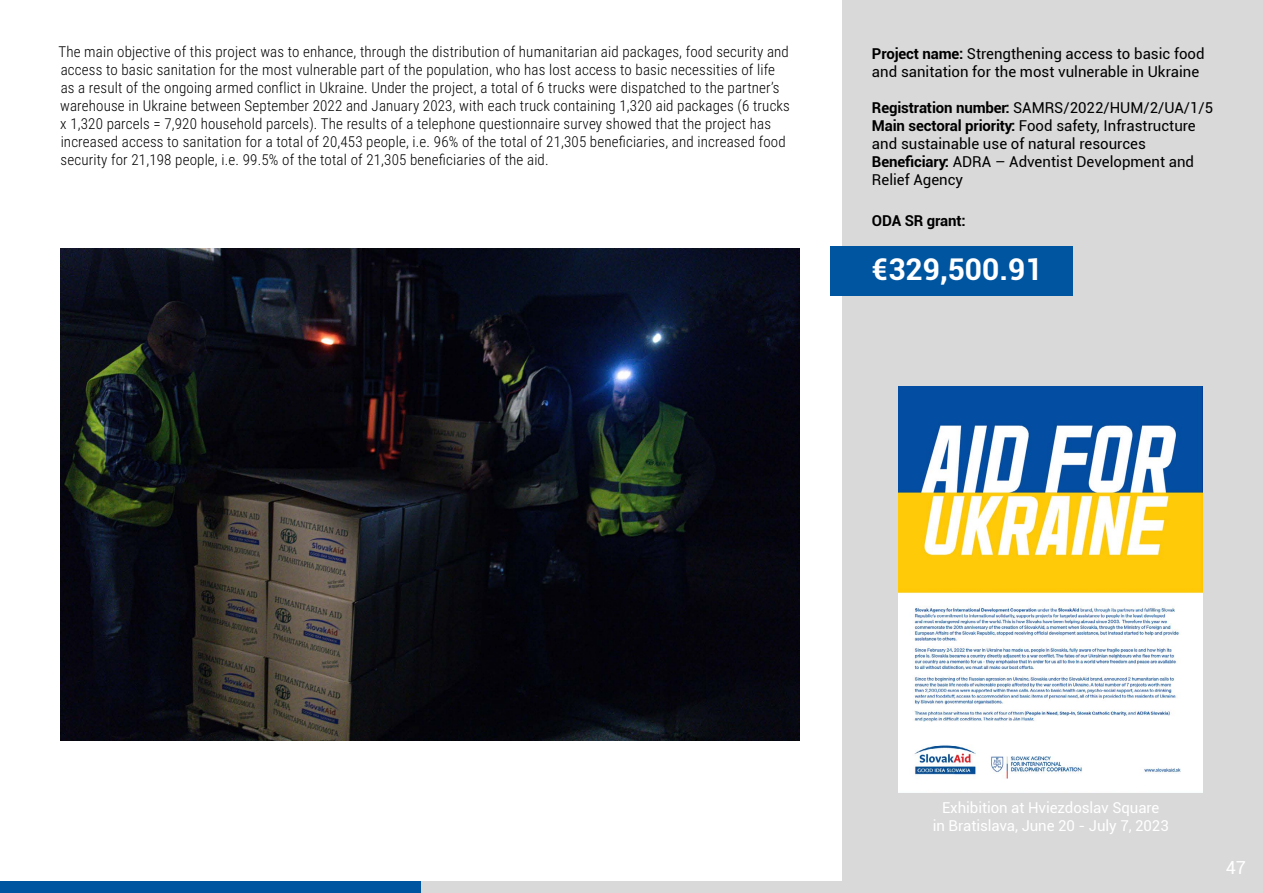
<style>
.page{position:relative;width:1263px;height:893px;background:#fff}
.page>*{position:absolute;margin:0;border:0;box-sizing:border-box;transform-origin:0 0}
.t1{font:700 30px "Roboto";color:#fff}
.t2{font:18px "Roboto";color:#fff}
.t3{font:300 15px/18px "Roboto Condensed";letter-spacing:.01em;color:#000}
.t4{font:15px/18px "Roboto";color:#000}
.t5{font:15px/18px "Roboto";letter-spacing:-.005em;color:#fff;text-align:center}
.t6{font:700 15px "Roboto";letter-spacing:-.01em;color:#000}
.s1{font-weight:700}
</style>
<div class="page">
<div style="left:843px;top:0;width:420px;height:893px;background:#d9d9d9"></div>
<div style="left:0;top:882px;width:421px;height:11px;background:#0055a1"></div>
<div style="left:421px;top:882px;width:842px;height:11px;background:#d9d9d9"></div>
<img style="left:61px;top:248px;width:738px;height:493px">
<div style="left:830px;top:246px;width:242px;height:49px;background:#0055a1"></div>
<img style="left:899px;top:387px;width:304px;height:405px">
<p class="t3" style="left:58px;top:42px;width:733px">The main objective of this project was to enhance, through the distribution of humanitarian aid packages, food security and access to basic sanitation for the most vulnerable part of the population, who has lost access to basic necessities of life as a result of the ongoing armed conflict in Ukraine. Under the project, a total of 6 trucks were dispatched to the partner’s warehouse in Ukraine between September 2022 and January 2023, with each truck containing 1,320 aid packages (6 trucks x 1,320 parcels = 7,920 household parcels). The results of a telephone questionnaire survey showed that the project has increased access to sanitation for a total of 20,453 people, i.e. 96% of the total of 21,305 beneficiaries, and increased food security for 21,198 people, i.e. 99.5% of the total of 21,305 beneficiaries of the aid.</p>
<p class="t4" style="left:872px;top:44px;width:334px"><span class="s1">Project name:</span> Strengthening access to basic food and sanitation for the most vulnerable in Ukraine</p>
<p class="t4" style="left:872px;top:98px;width:343px"><span class="s1">Registration number:</span> SAMRS/2022/HUM/2/UA/1/5<br><span class="s1">Main sectoral priority:</span> Food safety, Infrastructure and sustainable use of natural resources <span class="s1">Beneficiary:</span> ADRA – Adventist Development and Relief Agency</p>
<p class="t6" style="left:872px;top:210px;width:95px">ODA SR grant:</p>
<h1 class="t1" style="left:872px;top:248px;width:172px">€329,500.91</h1>
<p class="t5" style="left:933px;top:798px;width:238px">Exhibition at Hviezdoslav Square<br>in Bratislava, June 20 - July 7, 2023</p>
<p class="t2" style="left:1226px;top:855px;width:22px">47</p>
</div>
